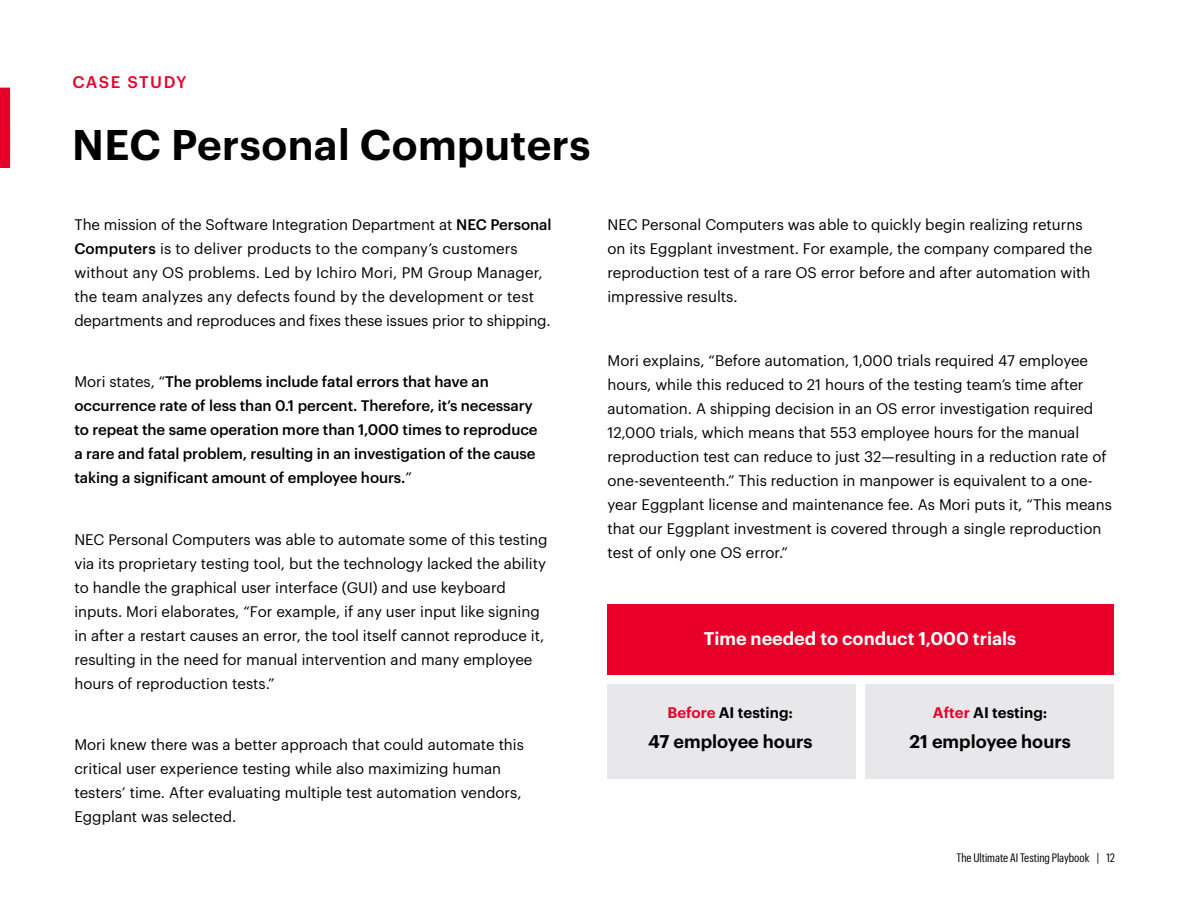
<style>
.page{position:relative;width:1188px;height:918px;background:#fff}
.page>*{position:absolute;margin:0;border:0;box-sizing:border-box;transform-origin:0 0}
.t1{font:600 42px "Graphik LC";letter-spacing:.01em;color:#000}
.t2{font:600 18px "Graphik LC";color:#fff}
.t3{font:600 18px "Graphik LC";color:#000}
.t4{font:500 16.5px "Graphik LC";letter-spacing:.08em;color:#e90029}
.t5{font:15px/24px "Graphik LC";color:#000}
.t6{font:500 15px/24px "Graphik LC";letter-spacing:-.005em;color:#000}
.t7{font:600 15px "Graphik LC";color:#000}
.t8{font:12px "Graphik Cond";color:#000}
.s1{font-weight:500}
.s2{font-weight:400}
.s3{color:#e90029}
</style>
<div class="page">
<div style="left:0;top:88px;width:10px;height:63px;background:#e90029"></div>
<div style="left:0;top:126px;width:10px;height:42px;background:#e90029"></div>
<div style="left:608px;top:604px;width:506px;height:70px;background:#e90029"></div>
<div style="left:608px;top:684px;width:248px;height:94px;background:#e8e8ea"></div>
<div style="left:865px;top:684px;width:249px;height:94px;background:#e8e8ea"></div>
<p class="t4" style="left:72px;top:69px;width:116px">CASE STUDY</p>
<h1 class="t1" style="left:72px;top:113px;width:520px">NEC Personal Computers</h1>
<p class="t5" style="left:74px;top:211px;width:479px">The mission of the Software Integration Department at <span class="s1">NEC Personal Computers</span> is to deliver products to the company’s customers without any OS problems. Led by Ichiro Mori, PM Group Manager, the team analyzes any defects found by the development or test departments and reproduces and fixes these issues prior to shipping.</p>
<p class="t6" style="left:74px;top:369px;width:465px"><span class="s2">Mori states, “</span>The problems include fatal errors that have an occurrence rate of less than 0.1 percent. Therefore, it’s necessary to repeat the same operation more than 1,000 times to reproduce a rare and fatal problem, resulting in an investigation of the cause taking a significant amount of employee hours.<span class="s2">”</span></p>
<p class="t5" style="left:74px;top:526px;width:475px">NEC Personal Computers was able to automate some of this testing via its proprietary testing tool, but the technology lacked the ability to handle the graphical user interface (GUI) and use keyboard inputs. Mori elaborates, “For example, if any user input like signing in after a restart causes an error, the tool itself cannot reproduce it, resulting in the need for manual intervention and many employee hours of reproduction tests.”</p>
<p class="t5" style="left:74px;top:732px;width:451px">Mori knew there was a better approach that could automate this critical user experience testing while also maximizing human testers’ time. After evaluating multiple test automation vendors, Eggplant was selected.</p>
<p class="t5" style="left:608px;top:211px;width:486px">NEC Personal Computers was able to quickly begin realizing returns on its Eggplant investment. For example, the company compared the reproduction test of a rare OS error before and after automation with impressive results.</p>
<p class="t5" style="left:608px;top:348px;width:506px">Mori explains, “Before automation, 1,000 trials required 47 employee hours, while this reduced to 21 hours of the testing team’s time after automation. A shipping decision in an OS error investigation required 12,000 trials, which means that 553 employee hours for the manual reproduction test can reduce to just 32—resulting in a reduction rate of one-seventeenth.” This reduction in manpower is equivalent to a one&shy;year Eggplant license and maintenance fee. As Mori puts it, “This means that our Eggplant investment is covered through a single reproduction test of only one OS error.”</p>
<p class="t2" style="left:704px;top:625px;width:314px">Time needed to conduct 1,000 trials</p>
<p class="t7" style="left:668px;top:701px;width:127px"><span class="s3">Before</span> AI testing:</p>
<p class="t3" style="left:648px;top:727px;width:166px">47 employee hours</p>
<p class="t7" style="left:933px;top:701px;width:116px"><span class="s3">After</span> AI testing:</p>
<p class="t3" style="left:910px;top:727px;width:163px">21 employee hours</p>
<p class="t8" style="left:956px;top:850px;width:160px">The Ultimate AI Testing Playbook | 12</p>
</div>
